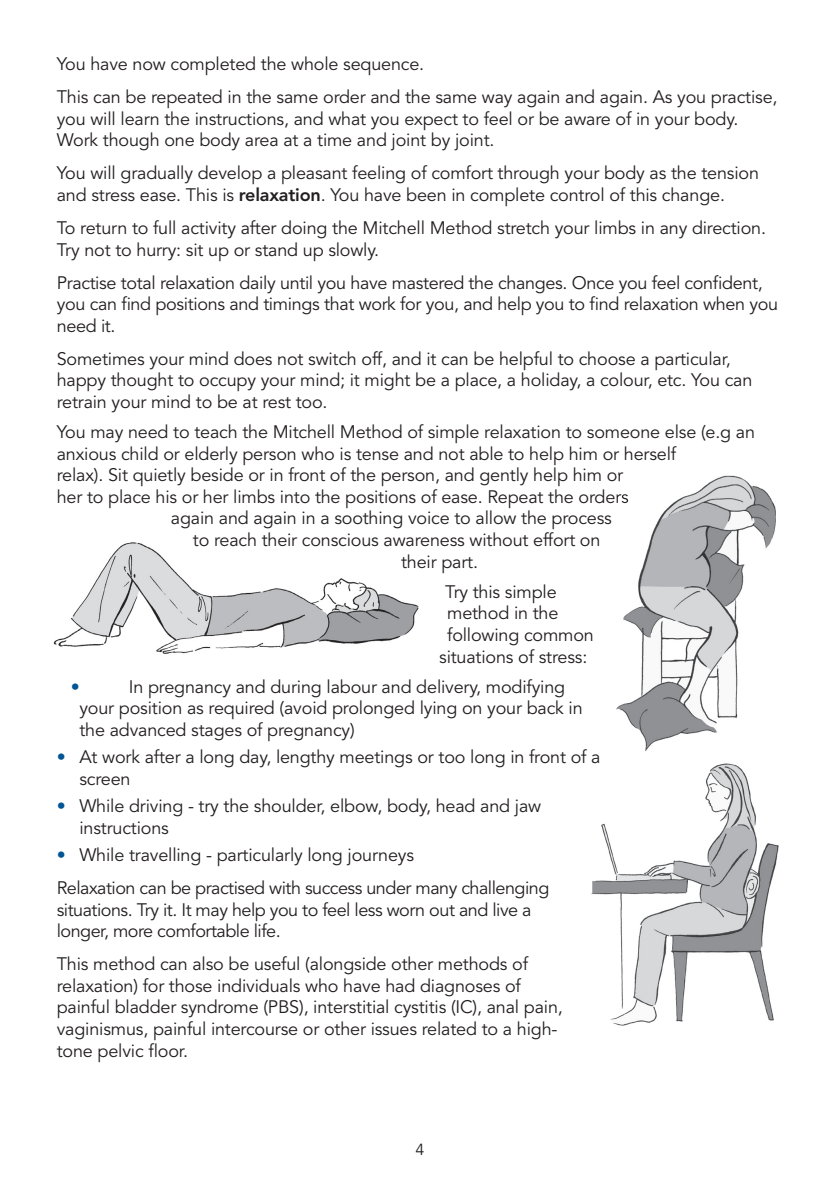
<style>
.page{position:relative;width:840px;height:1191px;background:#fff}
.page>*{position:absolute;margin:0;border:0;box-sizing:border-box;transform-origin:0 0}
.t1{font:18px/21.6px "Avenir LT Std";letter-spacing:-.01em;color:#231f20}
.t2{font:18px/33px "Avenir LT Std";letter-spacing:-.03em;color:#231f20}
.t3{font:18px "Avenir LT Std";color:#005595}
.t4{font:16px "Avenir LT Std";color:#231f20}
.s1{font-weight:800}
.s2{color:#005595}
</style>
<div class="page">
<img style="left:53px;top:542px;width:366px;height:112px">
<img style="left:616px;top:475px;width:159px;height:275px">
<svg style="left:616px;top:475px;width:7px;height:11px"></svg>
<img style="left:616px;top:489px;width:12px;height:19px">
<hr style="left:839px;top:0;width:1px;height:1191px;background:#005595">
<img style="left:591px;top:750px;width:188px;height:276px">
<p class="t1" style="left:57px;top:48px;width:721px;line-height:33px">You have now completed the whole sequence.<br>This can be repeated in the same order and the same way again and again. As you practise,</p>
<p class="t1" style="left:57px;top:108px;width:682px">you will learn the instructions, and what you expect to feel or be aware of in your body.<br>Work though one body area at a time and joint by joint.</p>
<p class="t1" style="left:57px;top:163px;width:703px">You will gradually develop a pleasant feeling of comfort through your body as the tension and stress ease. This is <span class="s1">relaxation</span>. You have been in complete control of this change.</p>
<p class="t1" style="left:57px;top:217px;width:710px">To return to full activity after doing the Mitchell Method stretch your limbs in any direction.<br>Try not to hurry: sit up or stand up slowly.</p>
<p class="t1" style="left:57px;top:272px;width:722px">Practise total relaxation daily until you have mastered the changes. Once you feel confident, you can find positions and timings that work for you, and help you to find relaxation when you need it.</p>
<p class="t1" style="left:57px;top:348px;width:696px">Sometimes your mind does not switch off, and it can be helpful to choose a particular, happy thought to occupy your mind; it might be a place, a holiday, a colour, etc. You can retrain your mind to be at rest too.</p>
<p class="t1" style="left:57px;top:421px;width:699px">You may need to teach the Mitchell Method of simple relaxation to someone else (e.g an</p>
<p class="t1" style="left:57px;top:443px;width:620px">anxious child or elderly person who is tense and not able to help him or herself</p>
<p class="t1" style="left:57px;top:465px;width:567px">relax). Sit quietly beside or in front of the person, and gently help him or</p>
<p class="t1" style="left:57px;top:486px;width:573px">her to place his or her limbs into the positions of ease. Repeat the orders</p>
<p class="t1" style="left:171px;top:508px;width:442px">again and again in a soothing voice to allow the process</p>
<p class="t1" style="left:193px;top:529px;width:409px">to reach their conscious awareness without effort on</p>
<p class="t1" style="left:401px;top:551px;width:78px">their part.</p>
<p class="t1" style="left:445px;top:581px;width:113px">Try this simple</p>
<p class="t1" style="left:447px;top:603px;width:113px">method in the</p>
<p class="t1" style="left:447px;top:624px;width:148px">following common</p>
<p class="t1" style="left:439px;top:646px;width:150px">situations of stress:</p>
<p class="t3" style="left:71px;top:676px;width:10px">•</p>
<p class="t1" style="left:79px;top:676px;width:504px;text-indent:49px">In pregnancy and during labour and delivery, modifying your position as required (avoid prolonged lying on your back in the advanced stages of pregnancy)</p>
<p class="t1" style="left:79px;top:746px;width:522px;text-indent:-23px"><span class="s2">•</span> At work after a long day, lengthy meetings or too long in front of a screen</p>
<p class="t1" style="left:79px;top:795px;width:463px;text-indent:-23px"><span class="s2">•</span> While driving - try the shoulder, elbow, body, head and jaw instructions</p>
<p class="t2" style="left:57px;top:839px;width:494px"><span class="s2">•</span> While travelling - particularly long journeys<br>Relaxation can be practised with success under many challenging</p>
<p class="t2" style="left:57px;top:899px;width:476px;line-height:21.6px">situations. Try it. It may help you to feel less worn out and live a longer, more comfortable life.</p>
<p class="t1" style="left:57px;top:953px;width:507px">This method can also be useful (alongside other methods of relaxation) for those individuals who have had diagnoses of painful bladder syndrome (PBS), interstitial cystitis (IC), anal pain, vaginismus, painful intercourse or other issues related to a high&shy;tone pelvic floor.</p>
<p class="t4" style="left:415px;top:1139px;width:10px">4</p>
</div>
